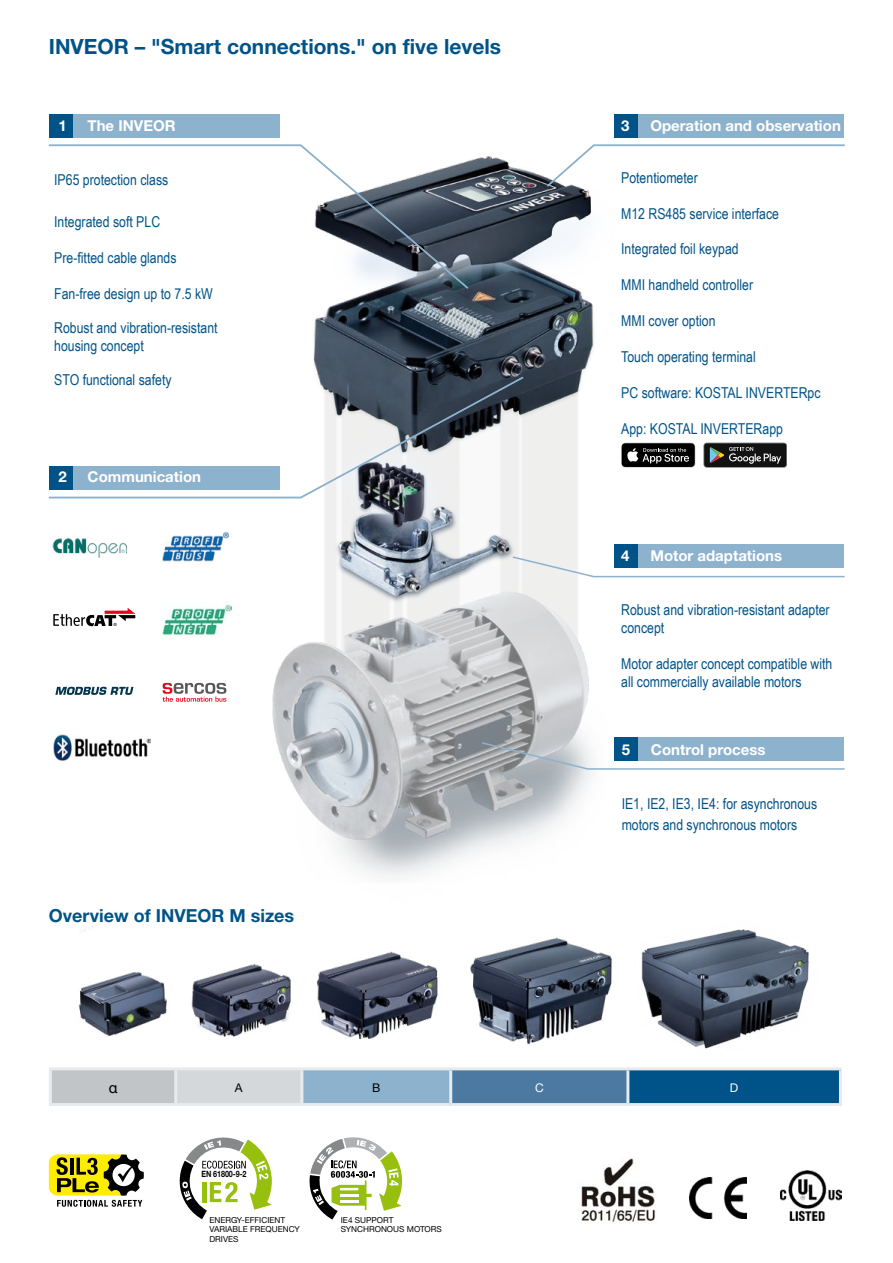
<style>
.page{position:relative;width:893px;height:1263px;background:#fff}
.page>*{position:absolute;margin:0;border:0;box-sizing:border-box;transform-origin:0 0}
.t1{font:700 21px "Helvetica Neue LTW1 G";color:#005388}
.t2{font:700 18px "Helvetica Neue LTW1 G";color:#005388}
.t3{font:15px/18px "Arial Narrow";color:#005388}
.t4{font:700 15px "Helvetica Neue LTW1 G";color:#fff}
.t5{font:15px "Helvetica Neue LTW1 G";color:#000}
.t6{font:12px "Helvetica Neue LTW1 G";color:#000}
.t7{font:12px "Helvetica Neue LTW1 G";color:#fff}
.t8{font:700 8.7px "Helvetica Neue LTW1 G";letter-spacing:-.01em;color:#000;scale:.83 1}
.t9{font:8.25px/9.8px "Helvetica Neue LTW1 G";color:#000}
</style>
<div class="page">
<hr style="left:892px;top:0;width:1px;height:1263px;background:#e7e8f0">
<img style="left:49px;top:114px;width:647px;height:763px">
<img style="left:689px;top:1177px;width:58px;height:41px">
<img style="left:780px;top:1170px;width:62px;height:50px">
<img style="left:78px;top:911px;width:731px;height:138px">
<div style="left:50px;top:1069px;width:126px;height:35px;background:#c1c5c7"></div>
<div style="left:176px;top:1069px;width:126px;height:35px;background:#d4d8db"></div>
<div style="left:302px;top:1069px;width:149px;height:35px;background:#8db2cd"></div>
<div style="left:451px;top:1069px;width:177px;height:35px;background:#4b79a2"></div>
<div style="left:628px;top:1069px;width:212px;height:35px;background:#005388"></div>
<hr style="left:49px;top:1067px;width:127px;height:3px;background:#e7ebed">
<hr style="left:49px;top:1070px;width:3px;height:33px;background:#e7ebed">
<hr style="left:176px;top:1067px;width:126px;height:3px;background:#e7ebed">
<hr style="left:174px;top:1070px;width:3px;height:33px;background:#e7ebed">
<hr style="left:302px;top:1067px;width:149px;height:3px;background:#e7ebed">
<hr style="left:300px;top:1070px;width:3px;height:33px;background:#e7ebed">
<hr style="left:451px;top:1067px;width:177px;height:3px;background:#e7ebed">
<hr style="left:449px;top:1070px;width:3px;height:33px;background:#e7ebed">
<hr style="left:628px;top:1067px;width:214px;height:3px;background:#e7ebed">
<hr style="left:626px;top:1070px;width:3px;height:33px;background:#e7ebed">
<hr style="left:839px;top:1070px;width:3px;height:33px;background:#e7ebed">
<hr style="left:49px;top:1103px;width:127px;height:3px;background:#e7ebed">
<hr style="left:176px;top:1103px;width:126px;height:3px;background:#e7ebed">
<hr style="left:302px;top:1103px;width:149px;height:3px;background:#e7ebed">
<hr style="left:451px;top:1103px;width:177px;height:3px;background:#e7ebed">
<hr style="left:628px;top:1103px;width:214px;height:3px;background:#e7ebed">
<svg style="left:179px;top:1137px;width:93px;height:82px"></svg>
<svg style="left:309px;top:1137px;width:93px;height:82px"></svg>
<svg style="left:49px;top:1154px;width:95px;height:53px"></svg>
<img style="left:162px;top:528px;width:69px;height:37px">
<img style="left:162px;top:602px;width:69px;height:36px">
<svg style="left:53px;top:608px;width:82px;height:18px"></svg>
<svg style="left:55px;top:687px;width:78px;height:8px"></svg>
<svg style="left:163px;top:683px;width:63px;height:19px"></svg>
<img style="left:50px;top:537px;width:85px;height:20px">
<div style="left:50px;top:115px;width:230px;height:23px;background:#8db2cd"></div>
<div style="left:50px;top:115px;width:23px;height:23px;background:#005388"></div>
<div style="left:614px;top:544px;width:230px;height:24px;background:#8db2cd"></div>
<div style="left:614px;top:544px;width:24px;height:24px;background:#005388"></div>
<div style="left:614px;top:737px;width:230px;height:23px;background:#8db2cd"></div>
<div style="left:614px;top:737px;width:24px;height:23px;background:#005388"></div>
<div style="left:614px;top:114px;width:230px;height:24px;background:#8db2cd"></div>
<div style="left:614px;top:114px;width:24px;height:24px;background:#005388"></div>
<img style="left:581px;top:1158px;width:75px;height:65px">
<svg style="left:511px;top:555px;width:334px;height:23px"></svg>
<img style="left:53px;top:735px;width:97px;height:25px">
<svg style="left:480px;top:741px;width:365px;height:29px"></svg>
<svg style="left:621px;top:443px;width:74px;height:24px;background:#2e2e2e"></svg>
<svg style="left:704px;top:443px;width:83px;height:24px;background:#343633"></svg>
<svg style="left:48px;top:375px;width:477px;height:124px"></svg>
<svg style="left:48px;top:144px;width:422px;height:146px"></svg>
<svg style="left:545px;top:144px;width:300px;height:44px"></svg>
<h1 class="t1" style="left:49px;top:34px;width:454px">INVEOR – "Smart connections." on five levels</h1>
<p class="t4" style="left:58px;top:116px;width:10px">1</p>
<p class="t4" style="left:88px;top:116px;width:90px">The INVEOR</p>
<p class="t3" style="left:54px;top:170px;width:116px">IP65 protection class</p>
<p class="t3" style="left:54px;top:212px;width:107px">Integrated soft PLC</p>
<p class="t3" style="left:54px;top:248px;width:124px">Pre-fitted cable glands</p>
<p class="t3" style="left:54px;top:284px;width:160px">Fan-free design up to 7.5 kW</p>
<p class="t3" style="left:54px;top:318px;width:165px">Robust and vibration-resistant housing concept</p>
<p class="t3" style="left:54px;top:370px;width:119px">STO functional safety</p>
<p class="t4" style="left:58px;top:467px;width:10px">2</p>
<p class="t4" style="left:88px;top:467px;width:115px">Communication</p>
<p class="t2" style="left:49px;top:904px;width:247px">Overview of INVEOR M sizes</p>
<p class="t4" style="left:621px;top:117px;width:10px">3</p>
<p class="t4" style="left:650px;top:117px;width:192px">Operation and observation</p>
<p class="t3" style="left:621px;top:169px;width:78px">Potentiometer</p>
<p class="t3" style="left:621px;top:205px;width:159px">M12 RS485 service interface</p>
<p class="t3" style="left:621px;top:239px;width:119px">Integrated foil keypad</p>
<p class="t3" style="left:621px;top:275px;width:133px">MMI handheld controller</p>
<p class="t3" style="left:621px;top:311px;width:96px">MMI cover option</p>
<p class="t3" style="left:621px;top:347px;width:136px">Touch operating terminal</p>
<p class="t3" style="left:621px;top:383px;width:201px">PC software: KOSTAL INVERTERpc</p>
<p class="t3" style="left:621px;top:419px;width:163px">App: KOSTAL INVERTERapp</p>
<p class="t4" style="left:621px;top:547px;width:10px">4</p>
<p class="t4" style="left:650px;top:547px;width:133px">Motor adaptations</p>
<p class="t3" style="left:621px;top:600px;width:210px">Robust and vibration-resistant adapter concept</p>
<p class="t3" style="left:621px;top:654px;width:213px">Motor adapter concept compatible with all commercially available motors</p>
<p class="t4" style="left:622px;top:740px;width:10px">5</p>
<p class="t4" style="left:651px;top:740px;width:116px">Control process</p>
<p class="t3" style="left:622px;top:792px;width:197px;line-height:21px">IE1, IE2, IE3, IE4: for asynchronous motors and synchronous motors</p>
<p class="t5" style="left:109px;top:1078px;width:10px">α</p>
<p class="t6" style="left:235px;top:1080px;width:9px">A</p>
<p class="t6" style="left:372px;top:1080px;width:10px">B</p>
<p class="t7" style="left:535px;top:1080px;width:10px">C</p>
<p class="t7" style="left:730px;top:1080px;width:10px">D</p>
<p class="t8" style="left:201px;top:1168px;width:56px">EN 61800-9-2</p>
<p class="t9" style="left:209px;top:1215px;width:92px">ENERGY-EFFICIENT<br>VARIABLE FREQUENCY<br>DRIVES</p>
<p class="t9" style="left:341px;top:1215px;width:102px">IE4 SUPPORT<br>SYNCHRONOUS MOTORS</p>
</div>
